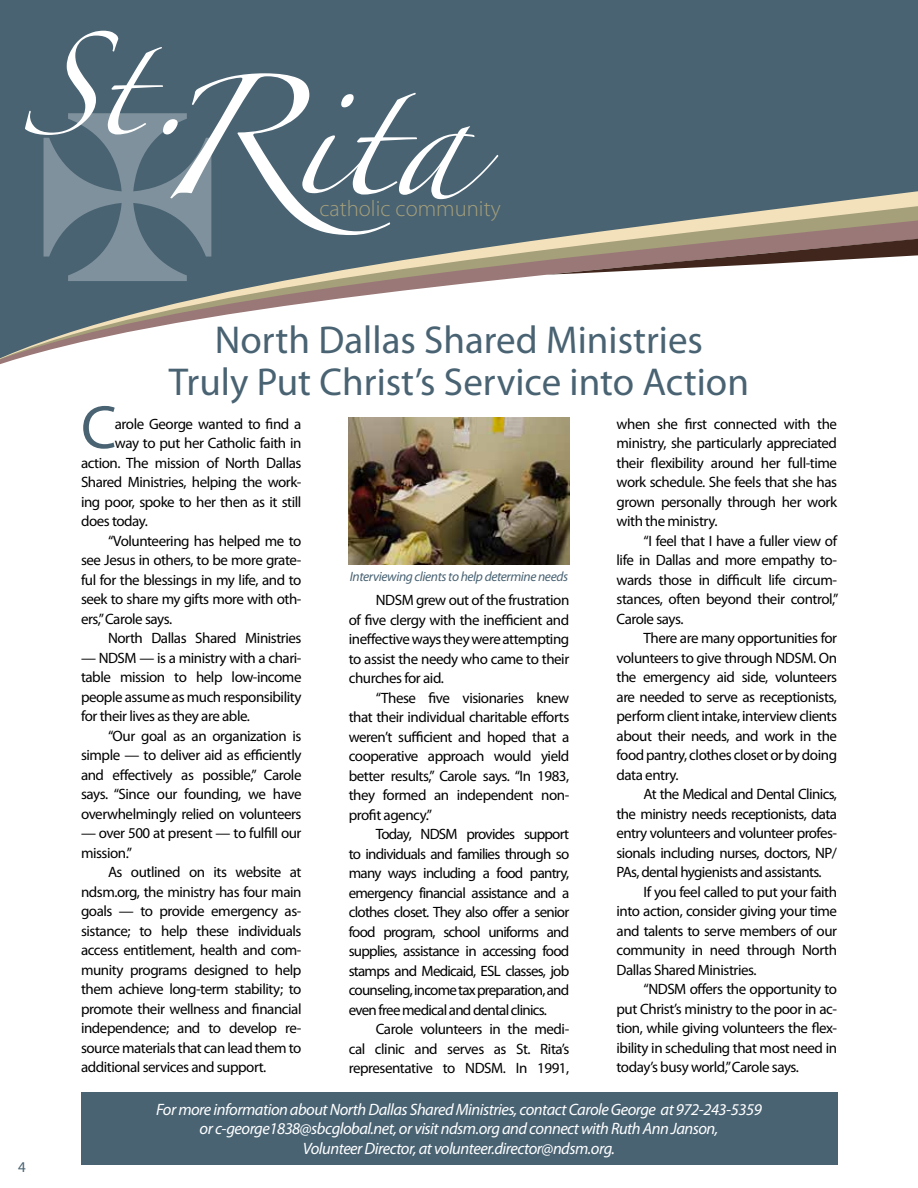
<style>
.page{position:relative;width:918px;height:1188px;background:#fff}
.page>*{position:absolute;margin:0;border:0;box-sizing:border-box;transform-origin:0 0}
.t1{font:108px "Zapfino";color:#fff}
.t2{font:92.85px "Zapfino";color:#fff}
.t3{font:61.5px "Myriad Pro";color:#496373}
.t4{font:39px/42px "Myriad Pro";color:#496373;text-align:center}
.t5{font:300 22.65px "Myriad Pro";color:#a59f7a}
.t6{font:italic 16.5px/19.5px "Myriad Pro";letter-spacing:-.03em;color:#fff;text-align:center}
.t7{font:15px/19.5px "Myriad Pro";letter-spacing:-.03em;color:#000;text-align:justify}
.t8{font:15px "Myriad Pro";color:#496373}
.t9{font:italic 13.5px "Myriad Pro";letter-spacing:-.03em;color:#496373}
</style>
<div class="page">
<div style="left:0;top:0;width:918px;height:25px;background:#496373"></div>
<div style="left:0;top:25px;width:918px;height:31px;background:#496373"></div>
<div style="left:0;top:56px;width:918px;height:35px;background:#496373"></div>
<svg style="left:0;top:91px;width:546px;height:273px;fill:#496373"></svg>
<svg style="left:546px;top:91px;width:372px;height:184px;background:#6b777c"></svg>
<div style="left:81px;top:1092px;width:756px;height:73px;background:#496373"></div>
<img style="left:349px;top:417px;width:220px;height:147px">
<div style="left:43px;top:110px;width:168px;height:171px;background:#496373"></div>
<h2 class="t2" style="left:19px;top:47px;width:177px">St.</h2>
<h1 class="t1" style="left:152px;top:93px;width:319px">Rita</h1>
<h3 class="t5" style="left:319px;top:195px;width:183px">catholic community</h3>
<h3 class="t4" style="left:169px;top:318px;width:582px">North Dallas Shared Ministries<br>Truly Put Christ’s Service into Action</h3>
<h3 class="t3" style="left:81px;top:390px;width:37px">C</h3>
<p class="t7" style="left:115px;top:414px;width:188px">arole George wanted to find a</p>
<p class="t7" style="left:115px;top:433px;width:188px">way to put her Catholic faith in</p>
<p class="t7" style="left:81px;top:453px;width:222px">action. The mission of North Dallas</p>
<p class="t7" style="left:81px;top:472px;width:222px">Shared Ministries, helping the work-</p>
<p class="t7" style="left:81px;top:492px;width:222px">ing poor, spoke to her then as it still</p>
<p class="t7" style="left:81px;top:511px;width:69px">does today.</p>
<p class="t7" style="left:108px;top:531px;width:195px">“Volunteering has helped me to</p>
<p class="t7" style="left:81px;top:550px;width:222px">see Jesus in others, to be more grate-</p>
<p class="t7" style="left:81px;top:570px;width:222px">ful for the blessings in my life, and to</p>
<p class="t7" style="left:81px;top:589px;width:222px">seek to share my gifts more with oth-</p>
<p class="t7" style="left:81px;top:609px;width:93px">ers,” Carole says.</p>
<p class="t7" style="left:108px;top:628px;width:195px">North Dallas Shared Ministries</p>
<p class="t7" style="left:81px;top:648px;width:222px">— NDSM — is a ministry with a chari&shy;table mission to help low-income people assume as much responsibility for their lives as they are able.</p>
<p class="t7" style="left:81px;top:726px;width:222px;text-indent:27px">“Our goal as an organization is simple — to deliver aid as efficiently and effectively as possible,” Carole says. “Since our founding, we have overwhelmingly relied on volunteers</p>
<p class="t7" style="left:81px;top:823px;width:222px">— over 500 at present — to fulfill our mission.”</p>
<p class="t7" style="left:81px;top:862px;width:222px;text-indent:27px">As outlined on its website at ndsm.org, the ministry has four main goals — to provide emergency as&shy;sistance; to help these individuals access entitlement, health and com&shy;munity programs designed to help them achieve long-term stability; to promote their wellness and financial independence; and to develop re&shy;source materials that can lead them to additional services and support.</p>
<p class="t9" style="left:350px;top:568px;width:220px">Interviewing clients to help determine needs</p>
<p class="t7" style="left:349px;top:590px;width:222px;text-indent:27px">NDSM grew out of the frustration of five clergy with the inefficient and ineffective ways they were attempting to assist the needy who came to their churches for aid.</p>
<p class="t7" style="left:349px;top:688px;width:222px;text-indent:27px">“These five visionaries knew that their individual charitable efforts weren’t sufficient and hoped that a cooperative approach would yield better results,” Carole says. “In 1983, they formed an independent non&shy;profit agency.”</p>
<p class="t7" style="left:349px;top:824px;width:222px;text-indent:27px">Today, NDSM provides support to individuals and families through so many ways including a food pantry, emergency financial assistance and a clothes closet. They also offer a senior food program, school uniforms and supplies, assistance in accessing food stamps and Medicaid, ESL classes, job counseling, income tax preparation, and even free medical and dental clinics.</p>
<p class="t7" style="left:349px;top:1019px;width:222px;text-indent:27px">Carole volunteers in the medi&shy;cal clinic and serves as St. Rita’s representative to NDSM. In 1991,</p>
<p class="t7" style="left:617px;top:414px;width:222px">when she first connected with the ministry, she particularly appreciated their flexibility around her full-time work schedule. She feels that she has grown personally through her work with the ministry.</p>
<p class="t7" style="left:617px;top:531px;width:223px;text-indent:27px">“I feel that I have a fuller view of life in Dallas and more empathy to&shy;wards those in difficult life circum&shy;stances, often beyond their control,” Carole says.</p>
<p class="t7" style="left:617px;top:628px;width:222px;text-indent:27px">There are many opportunities for volunteers to give through NDSM. On the emergency aid side, volunteers are needed to serve as receptionists, perform client intake, interview clients about their needs, and work in the food pantry, clothes closet or by doing data entry.</p>
<p class="t7" style="left:617px;top:784px;width:222px;text-indent:27px">At the Medical and Dental Clinics, the ministry needs receptionists, data entry volunteers and volunteer profes&shy;sionals including nurses, doctors, NP/ PAs, dental hygienists and assistants.</p>
<p class="t7" style="left:617px;top:882px;width:222px;text-indent:27px">If you feel called to put your faith into action, consider giving your time and talents to serve members of our community in need through North Dallas Shared Ministries.</p>
<p class="t7" style="left:617px;top:979px;width:222px;text-indent:27px">“NDSM offers the opportunity to put Christ’s ministry to the poor in ac&shy;tion, while giving volunteers the flex&shy;ibility in scheduling that most need in today’s busy world,” Carole says.</p>
<p class="t8" style="left:18px;top:1158px;width:9px">4</p>
<p class="t6" style="left:156px;top:1099px;width:607px">For more information about North Dallas Shared Ministries, contact Carole George at 972-243-5359 or c-george1838@sbcglobal.net, or visit ndsm.org and connect with Ruth Ann Janson,<br>Volunteer Director, at volunteer.director@ndsm.org.</p>
</div>
